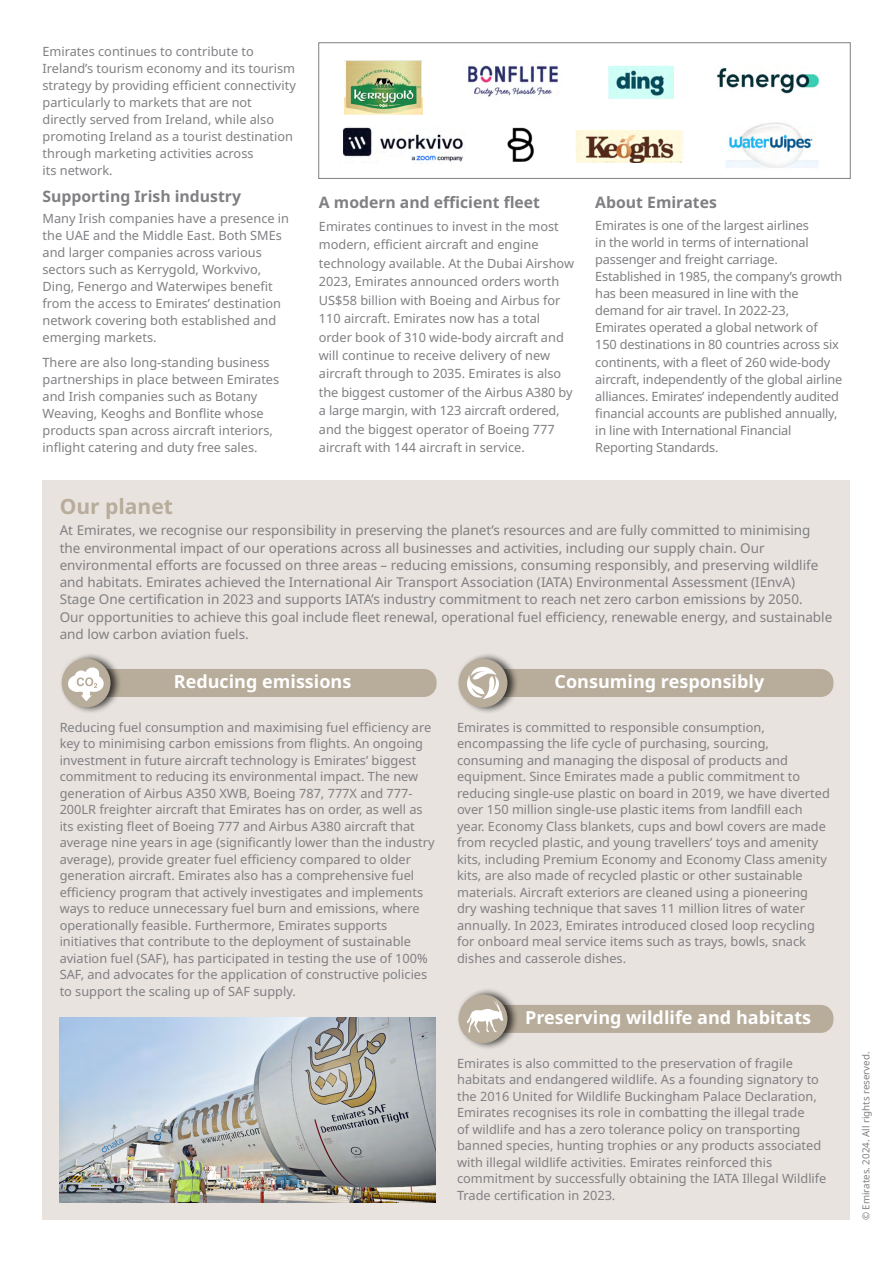
<style>
.page{position:relative;width:893px;height:1263px;background:#fff}
.page>*{position:absolute;margin:0;border:0;box-sizing:border-box;transform-origin:0 0}
.t1{font:700 21px "Noto Sans";color:#b8ac9b}
.t2{font:700 18px "Noto Sans";color:#fff}
.t3{font:700 15.75px "Noto Sans";color:#807f83}
.t4{font:13.5px/17.2px "Noto Sans";color:#807f83}
.t5{font:12.75px/16.5px "Noto Sans";color:#807f83}
.t6{font:9.75px "Noto Sans";color:#807f83}
</style>
<div class="page">
<div style="left:43px;top:480px;width:807px;height:740px;background:#e8e3de"></div>
<img style="left:60px;top:1018px;width:376px;height:184px">
<div style="left:59px;top:651px;width:63px;height:63px;background:#000;opacity:.75"></div>
<div style="left:62px;top:658px;width:49px;height:49px;background:#b8ac9b;border-radius:50%"></div>
<svg style="left:68px;top:666px;width:369px;height:35px"></svg>
<div style="left:456px;top:651px;width:62px;height:63px;background:#000;opacity:.75"></div>
<div style="left:459px;top:658px;width:48px;height:49px;background:#b8ac9b;border-radius:50%"></div>
<svg style="left:464px;top:666px;width:369px;height:34px"></svg>
<div style="left:456px;top:987px;width:62px;height:63px;background:#000;opacity:.75"></div>
<div style="left:459px;top:994px;width:48px;height:49px;background:#b8ac9b;border-radius:50%"></div>
<svg style="left:465px;top:999px;width:368px;height:34px"></svg>
<div style="left:319px;top:43px;width:531px;height:136px;border:1px solid #807f83"></div>
<img style="left:344px;top:60px;width:79px;height:54px">
<img style="left:343px;top:127px;width:120px;height:36px">
<img style="left:609px;top:65px;width:65px;height:34px">
<img style="left:716px;top:67px;width:104px;height:27px">
<img style="left:725px;top:122px;width:93px;height:46px">
<img style="left:507px;top:127px;width:27px;height:35px">
<img style="left:468px;top:65px;width:90px;height:32px">
<img style="left:575px;top:131px;width:108px;height:32px">
<p class="t5" style="left:43px;top:43px;width:255px;line-height:17px">Emirates continues to contribute to Ireland’s tourism economy and its tourism strategy by providing efficient connectivity particularly to markets that are not directly served from Ireland, while also promoting Ireland as a tourist destination through marketing activities across<br>its network.</p>
<p class="t3" style="left:43px;top:187px;width:200px">Supporting Irish industry</p>
<p class="t5" style="left:43px;top:210px;width:248px;line-height:17px">Many Irish companies have a presence in the UAE and the Middle East. Both SMEs and larger companies across various sectors such as Kerrygold, Workvivo, Ding, Fenergo and Waterwipes benefit from the access to Emirates’ destination network covering both established and emerging markets.</p>
<p class="t5" style="left:43px;top:354px;width:238px;line-height:17px">There are also long-standing business partnerships in place between Emirates and Irish companies such as Botany Weaving, Keoghs and Bonflite whose products span across aircraft interiors, inflight catering and duty free sales.</p>
<p class="t3" style="left:319px;top:194px;width:223px">A modern and efficient fleet</p>
<p class="t5" style="left:319px;top:217px;width:257px;line-height:18.5px">Emirates continues to invest in the most modern, efficient aircraft and engine technology available. At the Dubai Airshow 2023, Emirates announced orders worth US$58 billion with Boeing and Airbus for 110 aircraft. Emirates now has a total order book of 310 wide-body aircraft and will continue to receive delivery of new aircraft through to 2035. Emirates is also the biggest customer of the Airbus A380 by a large margin, with 123 aircraft ordered, and the biggest operator of Boeing 777 aircraft with 144 aircraft in service.</p>
<p class="t3" style="left:595px;top:194px;width:123px">About Emirates</p>
<p class="t5" style="left:595px;top:217px;width:249px;line-height:17.1px">Emirates is one of the largest airlines<br>in the world in terms of international passenger and freight carriage.<br>Established in 1985, the company’s growth has been measured in line with the demand for air travel. In 2022-23, Emirates operated a global network of<br>150 destinations in 80 countries across six continents, with a fleet of 260 wide-body aircraft, independently of the global airline alliances. Emirates’ independently audited financial accounts are published annually, in line with International Financial Reporting Standards.</p>
<h1 class="t1" style="left:60px;top:494px;width:115px">Our planet</h1>
<p class="t4" style="left:60px;top:522px;width:774px">At Emirates, we recognise our responsibility in preserving the planet’s resources and are fully committed to minimising the environmental impact of our operations across all businesses and activities, including our supply chain. Our environmental efforts are focussed on three areas – reducing emissions, consuming responsibly, and preserving wildlife and habitats. Emirates achieved the International Air Transport Association (IATA) Environmental Assessment (IEnvA)<br>Stage One certification in 2023 and supports IATA’s industry commitment to reach net zero carbon emissions by 2050.<br>Our opportunities to achieve this goal include fleet renewal, operational fuel efficiency, renewable energy, and sustainable and low carbon aviation fuels.</p>
<h2 class="t2" style="left:174px;top:671px;width:179px">Reducing emissions</h2>
<h2 class="t2" style="left:555px;top:671px;width:211px">Consuming responsibly</h2>
<p class="t5" style="left:60px;top:719px;width:376px">Reducing fuel consumption and maximising fuel efficiency are key to minimising carbon emissions from flights. An ongoing investment in future aircraft technology is Emirates’ biggest commitment to reducing its environmental impact. The new generation of Airbus A350 XWB, Boeing 787, 777X and 777- 200LR freighter aircraft that Emirates has on order, as well as its existing fleet of Boeing 777 and Airbus A380 aircraft that average nine years in age (significantly lower than the industry average), provide greater fuel efficiency compared to older generation aircraft. Emirates also has a comprehensive fuel efficiency program that actively investigates and implements ways to reduce unnecessary fuel burn and emissions, where operationally feasible. Furthermore, Emirates supports initiatives that contribute to the deployment of sustainable aviation fuel (SAF), has participated in testing the use of 100% SAF, and advocates for the application of constructive policies to support the scaling up of SAF supply.</p>
<p class="t5" style="left:457px;top:719px;width:374px">Emirates is committed to responsible consumption, encompassing the life cycle of purchasing, sourcing, consuming and managing the disposal of products and equipment. Since Emirates made a public commitment to reducing single-use plastic on board in 2019, we have diverted over 150 million single-use plastic items from landfill each year. Economy Class blankets, cups and bowl covers are made from recycled plastic, and young travellers’ toys and amenity kits, including Premium Economy and Economy Class amenity kits, are also made of recycled plastic or other sustainable materials. Aircraft exteriors are cleaned using a pioneering dry washing technique that saves 11 million litres of water annually. In 2023, Emirates introduced closed loop recycling for onboard meal service items such as trays, bowls, snack dishes and casserole dishes.</p>
<h2 class="t2" style="left:525px;top:1007px;width:287px">Preserving wildlife and habitats</h2>
<p class="t5" style="left:457px;top:1055px;width:371px">Emirates is also committed to the preservation of fragile habitats and endangered wildlife. As a founding signatory to the 2016 United for Wildlife Buckingham Palace Declaration, Emirates recognises its role in combatting the illegal trade<br>of wildlife and has a zero tolerance policy on transporting banned species, hunting trophies or any products associated with illegal wildlife activities. Emirates reinforced this commitment by successfully obtaining the IATA Illegal Wildlife Trade certification in 2023.</p>
<p class="t6" style="left:860px;top:1220px;width:170px;rotate:-90deg">© Emirates. 2024. All rights reserved.</p>
</div>
